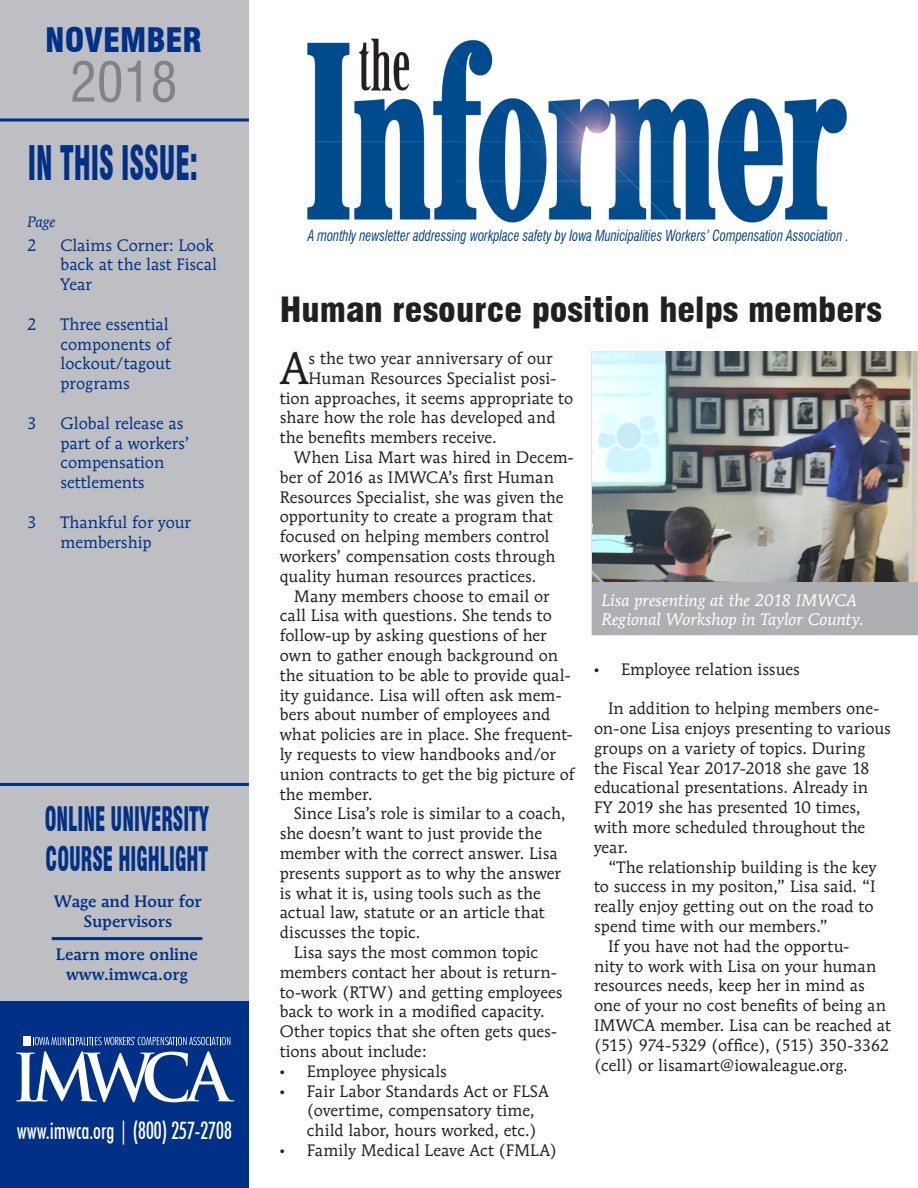
<style>
.page{position:relative;width:918px;height:1188px;background:#fff}
.page>*{position:absolute;margin:0;border:0;box-sizing:border-box;transform-origin:0 0}
.t1{font:condensed 54px "Swiss 721 BT";color:#808285}
.t2{font:900 condensed 46.5px "Swiss 721 BT";color:#003186;scale:.6 1}
.t3{font:44.7px "Mendoza Roman";color:#231f20}
.t4{font:900 condensed 34.05px "Swiss 721 BT";color:#231f20;scale:1.05 1}
.t5{font:900 condensed 33px/39.6px "Swiss 721 BT";color:#003186;scale:.6 1}
.t6{font:900 condensed 33px "Swiss 721 BT";color:#003186}
.t7{font:500 condensed 24px "Futura BT";color:#fff;scale:.85 1}
.t8{font:16.5px/19.8px "Mendoza Roman";letter-spacing:.005em;color:#231f20}
.t9{font:16.5px/19.8px "Mendoza Roman";color:#003186}
.t10{font:italic 16.5px/19.8px "Mendoza Roman";letter-spacing:-.005em;color:#fff}
.t11{font:500 16.5px/19.5px "Mendoza Roman";color:#003186;text-align:center}
.t12{font:italic condensed 15px "Swiss 721 BT";color:#014181;scale:.85 1}
.t13{font:italic 15px "Mendoza Roman";color:#003186}
.s1{font-family:"Myriad Pro";font-size:18px}
</style>
<div class="page">
<div style="left:592px;top:352px;width:326px;height:282px;background:#aeafb3"></div>
<img style="left:592px;top:351px;width:326px;height:230px">
<div style="left:0;top:0;width:249px;height:1188px;background:#bebfc2"></div>
<img style="left:307px;top:38px;width:540px;height:185px">
<svg style="left:0;top:118px;width:249px;height:4px"></svg>
<hr style="left:0;top:783px;width:249px;height:3px;background:#003186">
<hr style="left:52px;top:937px;width:150px;height:3px;background:#003186">
<div style="left:0;top:1001px;width:248px;height:187px;background:#003186"></div>
<div style="left:23px;top:1036px;width:7px;height:10px;background:#fff"></div>
<svg style="left:33px;top:1037px;width:197px;height:8px"></svg>
<svg style="left:16px;top:1051px;width:218px;height:51px"></svg>
<p class="t6" style="left:45px;top:20px;width:158px">NOVEMBER</p>
<p class="t1" style="left:70px;top:50px;width:109px">2018</p>
<p class="t2" style="left:28px;top:135px;width:285px">IN THIS ISSUE:</p>
<p class="t13" style="left:27px;top:212px;width:30px">Page</p>
<p class="t9" style="left:27px;top:235px;width:11px">2</p>
<p class="t9" style="left:60px;top:235px;width:158px">Claims Corner: Look back at the last Fiscal<br>Year</p>
<p class="t9" style="left:60px;top:314px;width:112px">Three essential components of lockout/tagout programs</p>
<p class="t9" style="left:60px;top:413px;width:131px">Global release as part of a workers’ compensation settlements</p>
<p class="t9" style="left:60px;top:512px;width:132px">Thankful for your membership</p>
<p class="t9" style="left:27px;top:314px;width:11px">2</p>
<p class="t9" style="left:27px;top:413px;width:11px">3</p>
<p class="t9" style="left:27px;top:512px;width:11px">3</p>
<p class="t5" style="left:45px;top:799px;width:275px">ONLINE UNIVERSITY<br>COURSE HIGHLIGHT</p>
<p class="t11" style="left:54px;top:891px;width:149px">Wage and Hour for<br>Supervisors</p>
<p class="t11" style="left:56px;top:944px;width:143px">Learn more online</p>
<p class="t11" style="left:66px;top:964px;width:123px">www.imwca.org</p>
<p class="t7" style="left:17px;top:1116px;width:255px">www.imwca.org | (800) 257-2708</p>
<p class="t12" style="left:308px;top:226px;width:638px">A monthly newsletter addressing workplace safety by Iowa Municipalities Workers’ Compensation Association .</p>
<p class="t4" style="left:280px;top:289px;width:575px">Human resource position helps members</p>
<p class="t3" style="left:280px;top:341px;width:30px">A</p>
<p class="t8" style="left:309px;top:348px;width:245px">s the two year anniversary of our</p>
<p class="t8" style="left:309px;top:368px;width:249px">Human Resources Specialist posi-</p>
<p class="t8" style="left:280px;top:388px;width:295px">tion approaches, it seems appropriate to</p>
<p class="t8" style="left:280px;top:408px;width:277px">share how the role has developed and</p>
<p class="t8" style="left:280px;top:428px;width:219px">the benefits members receive.</p>
<p class="t8" style="left:280px;top:447px;width:296px;text-indent:14px">When Lisa Mart was hired in Decem&shy;ber of 2016 as IMWCA’s first Human Resources Specialist, she was given the opportunity to create a program that focused on helping members control workers’ compensation costs through quality human resources practices.</p>
<p class="t8" style="left:280px;top:586px;width:296px;text-indent:14px">Many members choose to email or call Lisa with questions. She tends to follow-up by asking questions of her own to gather enough background on the situation to be able to provide qual&shy;ity guidance. Lisa will often ask mem&shy;bers about number of employees and what policies are in place. She frequent&shy;ly requests to view handbooks and/or union contracts to get the big picture of the member.</p>
<p class="t8" style="left:280px;top:804px;width:288px;text-indent:14px">Since Lisa’s role is similar to a coach, she doesn’t want to just provide the member with the correct answer. Lisa presents support as to why the answer is what it is, using tools such as the actual law, statute or an article that discusses the topic.</p>
<p class="t8" style="left:280px;top:942px;width:284px;text-indent:14px">Lisa says the most common topic members contact her about is return&shy;to-work (RTW) and getting employees back to work in a modified capacity.<br>Other topics that she often gets ques&shy;tions about include:</p>
<p class="t8" style="left:280px;top:1061px;width:169px"><span class="s1">•</span> Employee physicals</p>
<p class="t8" style="left:307px;top:1081px;width:244px;text-indent:-27px"><span class="s1">•</span> Fair Labor Standards Act or FLSA (overtime, compensatory time, child labor, hours worked, etc.)</p>
<p class="t8" style="left:280px;top:1140px;width:279px"><span class="s1">•</span> Family Medical Leave Act (FMLA)</p>
<p class="t10" style="left:601px;top:590px;width:264px">Lisa presenting at the 2018 IMWCA<br>Regional Workshop in Taylor County.</p>
<p class="t8" style="left:594px;top:659px;width:207px"><span class="s1">•</span> Employee relation issues</p>
<p class="t8" style="left:594px;top:698px;width:298px;text-indent:14px">In addition to helping members one&shy;on-one Lisa enjoys presenting to various groups on a variety of topics. During the Fiscal Year 2017-2018 she gave 18 educational presentations. Already in FY 2019 she has presented 10 times, with more scheduled throughout the year.</p>
<p class="t8" style="left:594px;top:857px;width:284px;text-indent:14px">“The relationship building is the key to success in my positon,” Lisa said. “I really enjoy getting out on the road to spend time with our members.”</p>
<p class="t8" style="left:594px;top:936px;width:298px;text-indent:14px">If you have not had the opportu-<br>nity to work with Lisa on your human resources needs, keep her in mind as one of your no cost benefits of being an IMWCA member. Lisa can be reached at (515) 974-5329 (office), (515) 350-3362 (cell) or lisamart@iowaleague.org.</p>
</div>
